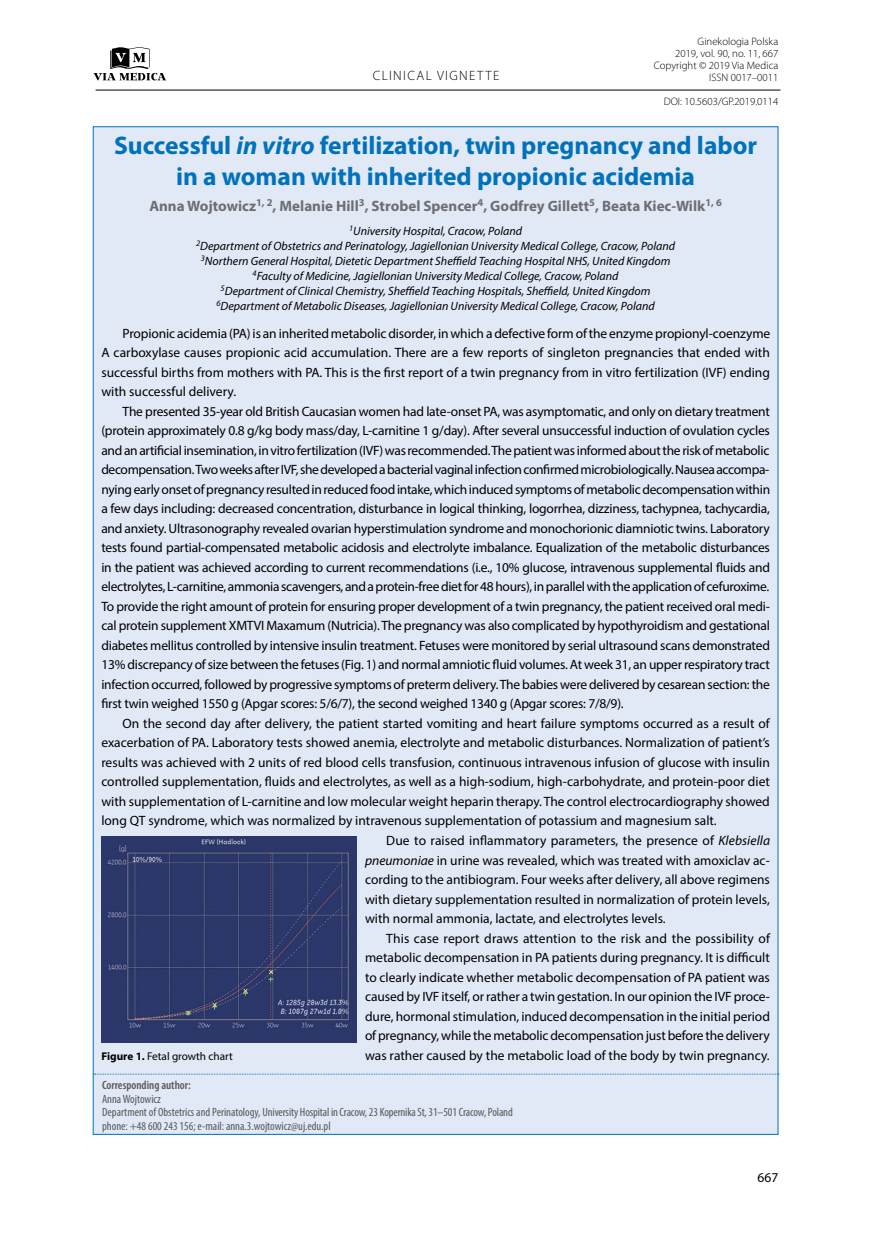
<style>
.page{position:relative;width:872px;height:1234px;background:#fff}
.page>*{position:absolute;margin:0;border:0;box-sizing:border-box;transform-origin:0 0}
.t1{font:700 25.5px/30.6px "Myriad Pro";color:#0072bc;text-align:center}
.t2{font:700 15px "Myriad Pro";color:#6d6e71}
.t3{font:13.5px/19.5px "Myriad Pro";color:#000;text-align:justify}
.t4{font:300 13.5px "Myriad Pro";letter-spacing:.1em;color:#000}
.t5{font:italic 12px/15px "Myriad Pro";color:#000;text-align:center}
.t6{font:condensed 12px/13.5px "Myriad Pro";color:#58595b}
.t7{font:600 condensed 12px "Myriad Pro";color:#58595b}
.t8{font:11.25px "Myriad Pro";color:#000}
.t9{font:300 10.8px/12px "Myriad Pro";color:#000;text-align:right}
.s1{font-style:italic}
.s2{font-weight:700}
</style>
<div class="page">
<svg style="left:94px;top:47px;width:72px;height:34px"></svg>
<hr style="left:96px;top:90px;width:684px;height:1px;background:#000">
<div style="left:93px;top:126px;width:685px;height:1008px;background:#e1e8f6"></div>
<svg style="left:94px;top:1073px;width:685px;height:1px"></svg>
<img style="left:101px;top:836px;width:255px;height:206px">
<p class="t4" style="left:373px;top:68px;width:128px">CLINICAL VIGNETTE</p>
<p class="t9" style="left:653px;top:36px;width:126px">Ginekologia Polska<br>2019, vol. 90, no. 11, 667<br>Copyright © 2019 Via Medica<br>ISSN 0017–0011</p>
<p class="t9" style="left:663px;top:95px;width:116px">DOI: 10.5603/GP.2019.0114</p>
<h1 class="t1" style="left:114px;top:129px;width:644px">Successful <span class="s1">in vitro</span> fertilization, twin pregnancy and labor in a woman with inherited propionic acidemia</h1>
<p class="t2" style="left:149px;top:196px;width:574px">Anna Wojtowicz<sup>1,</sup> <sup>2</sup>, Melanie Hill<sup>3</sup>, Strobel Spencer<sup>4</sup>, Godfrey Gillett<sup>5</sup>, Beata Kiec-Wilk<sup>1,</sup> <sup>6</sup></p>
<p class="t5" style="left:196px;top:223px;width:480px"><sup>1</sup>University Hospital, Cracow, Poland<br><sup>2</sup>Department of Obstetrics and Perinatology, Jagiellonian University Medical College, Cracow, Poland <sup>3</sup>Northern General Hospital, Dietetic Department Sheffield Teaching Hospital NHS, United Kingdom <sup>4</sup>Faculty of Medicine, Jagiellonian University Medical College, Cracow, Poland<br><sup>5</sup>Department of Clinical Chemistry, Sheffield Teaching Hospitals, Sheffield, United Kingdom <sup>6</sup>Department of Metabolic Diseases, Jagiellonian University Medical College, Cracow, Poland</p>
<p class="t3" style="left:101px;top:323px;width:670px;text-indent:21px">Propionic acidemia (PA) is an inherited metabolic disorder, in which a defective form of the enzyme propionyl-coenzyme A carboxylase causes propionic acid accumulation. There are a few reports of singleton pregnancies that ended with successful births from mothers with PA. This is the first report of a twin pregnancy from in vitro fertilization (IVF) ending with successful delivery.</p>
<p class="t3" style="left:101px;top:401px;width:670px;text-indent:21px">The presented 35-year old British Caucasian women had late-onset PA, was asymptomatic, and only on dietary treatment (protein approximately 0.8 g/kg body mass/day, L-carnitine 1 g/day). After several unsuccessful induction of ovulation cycles and an artificial insemination, in vitro fertilization (IVF) was recommended. The patient was informed about the risk of metabolic decompensation. Two weeks after IVF, she developed a bacterial vaginal infection confirmed microbiologically. Nausea accompa&shy;nying early onset of pregnancy resulted in reduced food intake, which induced symptoms of metabolic decompensation within a few days including: decreased concentration, disturbance in logical thinking, logorrhea, dizziness, tachypnea, tachycardia, and anxiety. Ultrasonography revealed ovarian hyperstimulation syndrome and monochorionic diamniotic twins. Laboratory tests found partial-compensated metabolic acidosis and electrolyte imbalance. Equalization of the metabolic disturbances in the patient was achieved according to current recommendations (i.e., 10% glucose, intravenous supplemental fluids and electrolytes, L-carnitine, ammonia scavengers, and a protein-free diet for 48 hours), in parallel with the application of cefuroxime.<br>To provide the right amount of protein for ensuring proper development of a twin pregnancy, the patient received oral medi&shy;cal protein supplement XMTVI Maxamum (Nutricia). The pregnancy was also complicated by hypothyroidism and gestational diabetes mellitus controlled by intensive insulin treatment. Fetuses were monitored by serial ultrasound scans demonstrated 13% discrepancy of size between the fetuses (Fig. 1) and normal amniotic fluid volumes. At week 31, an upper respiratory tract infection occurred, followed by progressive symptoms of preterm delivery. The babies were delivered by cesarean section: the first twin weighed 1550 g (Apgar scores: 5/6/7), the second weighed 1340 g (Apgar scores: 7/8/9).</p>
<p class="t3" style="left:123px;top:713px;width:649px">On the second day after delivery, the patient started vomiting and heart failure symptoms occurred as a result of</p>
<p class="t3" style="left:101px;top:732px;width:670px">exacerbation of PA. Laboratory tests showed anemia, electrolyte and metabolic disturbances. Normalization of patient’s</p>
<p class="t3" style="left:101px;top:752px;width:670px">results was achieved with 2 units of red blood cells transfusion, continuous intravenous infusion of glucose with insulin</p>
<p class="t3" style="left:101px;top:771px;width:670px">controlled supplementation, fluids and electrolytes, as well as a high-sodium, high-carbohydrate, and protein-poor diet</p>
<p class="t3" style="left:101px;top:791px;width:670px">with supplementation of L-carnitine and low molecular weight heparin therapy. The control electrocardiography showed</p>
<p class="t3" style="left:101px;top:810px;width:617px">long QT syndrome, which was normalized by intravenous supplementation of potassium and magnesium salt.</p>
<p class="t3" style="left:386px;top:830px;width:385px">Due to raised inflammatory parameters, the presence of <span class="s1">Klebsiella</span></p>
<p class="t3" style="left:365px;top:849px;width:406px"><span class="s1">pneumoniae</span> in urine was revealed, which was treated with amoxiclav ac-</p>
<p class="t3" style="left:365px;top:869px;width:406px">cording to the antibiogram. Four weeks after delivery, all above regimens</p>
<p class="t3" style="left:365px;top:888px;width:406px">with dietary supplementation resulted in normalization of protein levels,</p>
<p class="t3" style="left:365px;top:908px;width:302px">with normal ammonia, lactate, and electrolytes levels.</p>
<p class="t3" style="left:386px;top:927px;width:385px">This case report draws attention to the risk and the possibility of</p>
<p class="t3" style="left:365px;top:947px;width:406px">metabolic decompensation in PA patients during pregnancy. It is difficult</p>
<p class="t3" style="left:365px;top:966px;width:406px">to clearly indicate whether metabolic decompensation of PA patient was</p>
<p class="t3" style="left:365px;top:986px;width:406px">caused by IVF itself, or rather a twin gestation. In our opinion the IVF proce-</p>
<p class="t3" style="left:365px;top:1005px;width:406px">dure, hormonal stimulation, induced decompensation in the initial period</p>
<p class="t3" style="left:365px;top:1025px;width:406px">of pregnancy, while the metabolic decompensation just before the delivery</p>
<p class="t8" style="left:101px;top:1048px;width:133px"><span class="s2">Figure 1.</span> Fetal growth chart</p>
<p class="t3" style="left:365px;top:1044px;width:406px">was rather caused by the metabolic load of the body by twin pregnancy.</p>
<p class="t7" style="left:102px;top:1078px;width:90px">Corresponding author:</p>
<p class="t6" style="left:102px;top:1091px;width:412px">Anna Wojtowicz<br>Department of Obstetrics and Perinatology, University Hospital in Cracow, 23 Kopernika St, 31–501 Cracow, Poland phone: +48 600 243 156; e-mail: anna.3.wojtowicz@uj.edu.pl</p>
<p class="t3" style="left:757px;top:1167px;width:22px">667</p>
</div>
